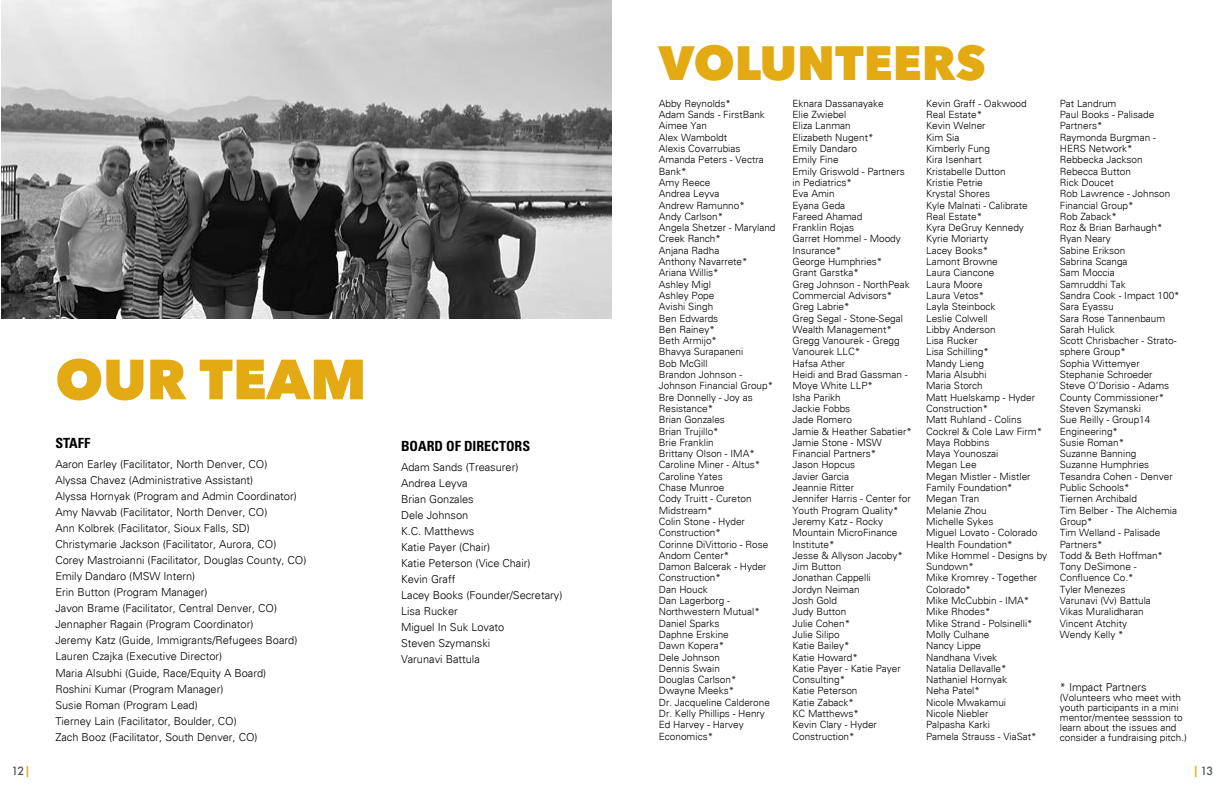
<style>
.page{position:relative;width:1224px;height:792px;background:#fff}
.page>*{position:absolute;margin:0;border:0;box-sizing:border-box;transform-origin:0 0}
.t1{font:800 56px "Avenir Next";color:#e4aa14}
.t2{font:800 48px "Avenir Next";color:#e4aa14}
.t3{font:700 condensed 14px "Univers LT Std";color:#000}
.t4{font:300 11px/16px "Univers";color:#000}
.t5{font:500 11px "Futura";color:#51565b}
.t6{font:300 10px/11.3px "Univers";color:#000}
.s1{font-size:12px;color:#e4aa14}
</style>
<div class="page">
<img style="left:1px;top:0;width:611px;height:318px">
<h1 class="t1" style="left:55px;top:345px;width:313px">OUR TEAM</h1>
<h3 class="t3" style="left:55px;top:434px;width:36px">STAFF</h3>
<p class="t4" style="left:55px;top:457px;width:253px">Aaron Earley (Facilitator, North Denver, CO)<br>Alyssa Chavez (Administrative Assistant)<br>Alyssa Hornyak (Program and Admin Coordinator)<br>Amy Navvab (Facilitator, North Denver, CO)<br>Ann Kolbrek (Facilitator, Sioux Falls, SD)<br>Christymarie Jackson (Facilitator, Aurora, CO)<br>Corey Mastroianni (Facilitator, Douglas County, CO)<br>Emily Dandaro (MSW Intern)<br>Erin Button (Program Manager)<br>Javon Brame (Facilitator, Central Denver, CO)<br>Jennapher Ragain (Program Coordinator)<br>Jeremy Katz (Guide, Immigrants/Refugees Board)<br>Lauren Czajka (Executive Director)<br>Maria Alsubhi (Guide, Race/Equity A Board)<br>Roshini Kumar (Program Manager)<br>Susie Roman (Program Lead)<br>Tierney Lain (Facilitator, Boulder, CO)<br>Zach Booz (Facilitator, South Denver, CO)</p>
<h3 class="t3" style="left:401px;top:437px;width:131px">BOARD OF DIRECTORS</h3>
<p class="t4" style="left:401px;top:459px;width:163px">Adam Sands (Treasurer)<br>Andrea Leyva<br>Brian Gonzales<br>Dele Johnson<br>K.C. Matthews<br>Katie Payer (Chair)<br>Katie Peterson (Vice Chair)<br>Kevin Graff<br>Lacey Books (Founder/Secretary)<br>Lisa Rucker<br>Miguel In Suk Lovato<br>Steven Szymanski<br>Varunavi Battula</p>
<h2 class="t2" style="left:659px;top:33px;width:328px">VOLUNTEERS</h2>
<p class="t6" style="left:659px;top:98px;width:118px">Abby Reynolds*<br>Adam Sands - FirstBank<br>Aimee Yan<br>Alex Wamboldt<br>Alexis Covarrubias<br>Amanda Peters - Vectra<br>Bank*<br>Amy Reece<br>Andrea Leyva<br>Andrew Ramunno*<br>Andy Carlson*<br>Angela Shetzer - Maryland<br>Creek Ranch*<br>Anjana Radha<br>Anthony Navarrete*<br>Ariana Willis*<br>Ashley Migl<br>Ashley Pope<br>Avishi Singh<br>Ben Edwards<br>Ben Rainey*<br>Beth Armijo*<br>Bhavya Surapaneni<br>Bob McGill<br>Brandon Johnson -<br>Johnson Financial Group*<br>Bre Donnelly - Joy as<br>Resistance*<br>Brian Gonzales<br>Brian Trujillo*<br>Brie Franklin<br>Brittany Olson - IMA*<br>Caroline Miner - Altus*<br>Caroline Yates<br>Chase Munroe<br>Cody Truitt - Cureton<br>Midstream*<br>Colin Stone - Hyder<br>Construction*<br>Corinne DiVittorio - Rose<br>Andom Center*<br>Damon Balcerak - Hyder<br>Construction*<br>Dan Houck<br>Dan Lagerborg -<br>Northwestern Mutual*<br>Daniel Sparks<br>Daphne Erskine<br>Dawn Kopera*<br>Dele Johnson<br>Dennis Swain<br>Douglas Carlson*<br>Dwayne Meeks*<br>Dr. Jacqueline Calderone<br>Dr. Kelly Phillips - Henry<br>Ed Harvey - Harvey<br>Economics*</p>
<p class="t6" style="left:792px;top:98px;width:121px">Eknara Dassanayake<br>Elie Zwiebel<br>Eliza Lanman<br>Elizabeth Nugent*<br>Emily Dandaro<br>Emily Fine<br>Emily Griswold - Partners in Pediatrics*<br>Eva Amin<br>Eyana Geda<br>Fareed Ahamad<br>Franklin Rojas<br>Garret Hommel - Moody<br>Insurance*<br>George Humphries*<br>Grant Garstka*<br>Greg Johnson - NorthPeak<br>Commercial Advisors*<br>Greg Labrie*<br>Greg Segal - Stone-Segal<br>Wealth Management*<br>Gregg Vanourek - Gregg<br>Vanourek LLC*<br>Hafsa Ather<br>Heidi and Brad Gassman -<br>Moye White LLP*<br>Isha Parikh<br>Jackie Fobbs<br>Jade Romero<br>Jamie &amp; Heather Sabatier*<br>Jamie Stone - MSW<br>Financial Partners*<br>Jason Hopcus<br>Javier Garcia<br>Jeannie Ritter<br>Jennifer Harris - Center for<br>Youth Program Quality*<br>Jeremy Katz - Rocky<br>Mountain MicroFinance<br>Institute*<br>Jesse &amp; Allyson Jacoby*<br>Jim Button<br>Jonathan Cappelli<br>Jordyn Neiman<br>Josh Gold<br>Judy Button<br>Julie Cohen*<br>Julie Silipo<br>Katie Bailey*<br>Katie Howard*<br>Katie Payer - Katie Payer<br>Consulting*<br>Katie Peterson<br>Katie Zaback*<br>KC Matthews*<br>Kevin Clary - Hyder<br>Construction*</p>
<p class="t6" style="left:926px;top:98px;width:123px">Kevin Graff - Oakwood<br>Real Estate*<br>Kevin Welner<br>Kim Sia<br>Kimberly Fung<br>Kira Isenhart<br>Kristabelle Dutton<br>Kristie Petrie<br>Krystal Shores<br>Kyle Malnati - Calibrate<br>Real Estate*<br>Kyra DeGruy Kennedy<br>Kyrie Moriarty<br>Lacey Books*<br>Lamont Browne<br>Laura Ciancone<br>Laura Moore<br>Laura Vetos*<br>Layla Steinbock<br>Leslie Colwell<br>Libby Anderson<br>Lisa Rucker<br>Lisa Schilling*<br>Mandy Lieng<br>Maria Alsubhi<br>Maria Storch<br>Matt Huelskamp - Hyder<br>Construction*<br>Matt Ruhland - Colins<br>Cockrel &amp; Cole Law Firm*<br>Maya Robbins<br>Maya Younoszai<br>Megan Lee<br>Megan Mistler - Mistler<br>Family Foundation*<br>Megan Tran<br>Melanie Zhou<br>Michelle Sykes<br>Miguel Lovato - Colorado<br>Health Foundation*<br>Mike Hommel - Designs by<br>Sundown*<br>Mike Kromrey - Together<br>Colorado*<br>Mike McCubbin - IMA*<br>Mike Rhodes*<br>Mike Strand - Polsinelli*<br>Molly Culhane<br>Nancy Lippe<br>Nandhana Vivek<br>Natalia Dellavalle*<br>Nathaniel Hornyak<br>Neha Patel*<br>Nicole Mwakamui<br>Nicole Niebler<br>Palpasha Karki<br>Pamela Strauss - ViaSat*</p>
<p class="t6" style="left:1060px;top:98px;width:122px">Pat Landrum<br>Paul Books - Palisade<br>Partners*<br>Raymonda Burgman -<br>HERS Network*<br>Rebbecka Jackson<br>Rebecca Button<br>Rick Doucet<br>Rob Lawrence - Johnson<br>Financial Group*<br>Rob Zaback*<br>Roz &amp; Brian Barhaugh*<br>Ryan Neary<br>Sabine Erikson<br>Sabrina Scanga<br>Sam Moccia<br>Samruddhi Tak<br>Sandra Cook - Impact 100*<br>Sara Eyassu<br>Sara Rose Tannenbaum<br>Sarah Hulick<br>Scott Chrisbacher - Strato&shy;sphere Group*<br>Sophia Wittemyer<br>Stephanie Schroeder<br>Steve O’Dorisio - Adams<br>County Commissioner*<br>Steven Szymanski<br>Sue Reilly - Group14<br>Engineering*<br>Susie Roman*<br>Suzanne Banning<br>Suzanne Humphries<br>Tesandra Cohen - Denver<br>Public Schools*<br>Tiernen Archibald<br>Tim Belber - The Alchemia<br>Group*<br>Tim Welland - Palisade<br>Partners*<br>Todd &amp; Beth Hoffman*<br>Tony DeSimone -<br>Confluence Co.*<br>Tyler Menezes<br>Varunavi (Vv) Battula<br>Vikas Muralidharan<br>Vincent Atchity<br>Wendy Kelly *</p>
<p class="t4" style="left:1060px;top:679px;width:88px">* Impact Partners</p>
<p class="t6" style="left:1060px;top:693px;width:129px;line-height:10px">(Volunteers who meet with youth participants in a mini mentor/mentee sesssion to learn about the issues and consider a fundraising pitch.)</p>
<p class="t5" style="left:11px;top:763px;width:21px">12<span class="s1">|</span></p>
<p class="t5" style="left:1192px;top:763px;width:22px"><span class="s1">|</span>13</p>
</div>
